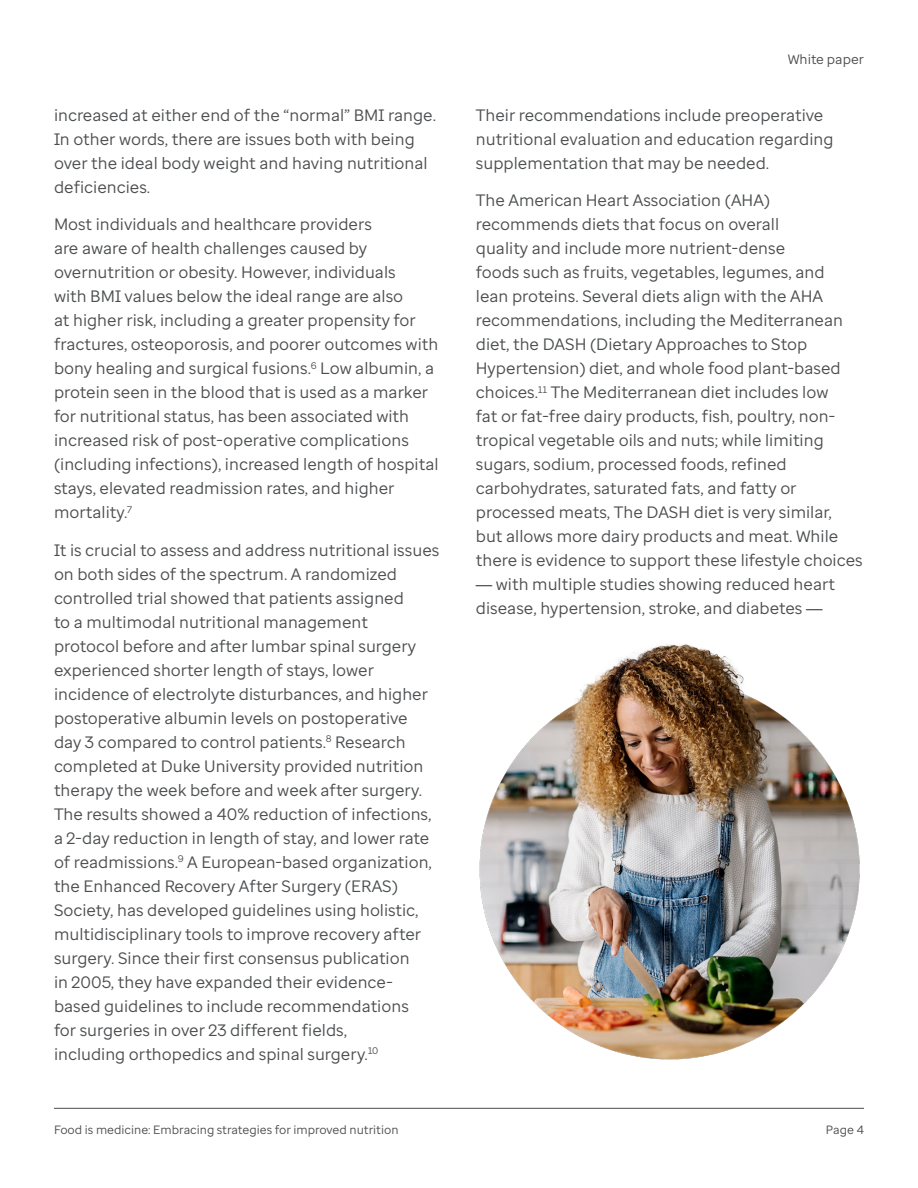
<style>
.page{position:relative;width:918px;height:1188px;background:#fff}
.page>*{position:absolute;margin:0;border:0;box-sizing:border-box;transform-origin:0 0}
.Body_copy{font:16.5px/24px "Optum Sans";color:#4b4d4f}
.t1{font:13.5px "Optum Sans";color:#4b4d4f}
.t2{font:12px "Optum Sans";color:#4b4d4f}
.s1{font-family:"Arial"}
</style>
<div class="page">
<hr style="left:54px;top:1108px;width:810px;height:1px;background:#4b4d4f">
<img style="left:479px;top:644px;width:381px;height:416px">
<p class="Body_copy" style="left:54px;top:103px;width:384px">increased at either end of the “normal” BMI range.<br>In other words, there are issues both with being over the ideal body weight and having nutritional deficiencies.</p>
<p class="Body_copy" style="left:54px;top:212px;width:386px">Most individuals and healthcare providers<br>are aware of health challenges caused by overnutrition or obesity. However, individuals<br>with BMI values below the ideal range are also<br>at higher risk, including a greater propensity for fractures, osteoporosis, and poorer outcomes with bony healing and surgical fusions.<sup>6</sup> Low albumin, a protein seen in the blood that is used as a marker for nutritional status, has been associated with increased risk of post-operative complications (including infections), increased length of hospital stays, elevated readmission rates, and higher mortality.<sup>7</sup></p>
<p class="Body_copy" style="left:54px;top:538px;width:387px">It is crucial to assess and address nutritional issues on both sides of the spectrum. A randomized controlled trial showed that patients assigned<br>to a multimodal nutritional management<br>protocol before and after lumbar spinal surgery experienced shorter length of stays, lower incidence of electrolyte disturbances, and higher postoperative albumin levels on postoperative<br>day 3 compared to control patients.<sup>8</sup> Research completed at Duke University provided nutrition therapy the week before and week after surgery.<br>The results showed a 40% reduction of infections, a 2-day reduction in length of stay, and lower rate of readmissions.<sup>9</sup> A European-based organization, the Enhanced Recovery After Surgery (ERAS)<br>Society, has developed guidelines using holistic, multidisciplinary tools to improve recovery after surgery. Since their first consensus publication<br>in 2005, they have expanded their evidence&shy;based guidelines to include recommendations<br>for surgeries in over 23 different fields,<br>including orthopedics and spinal surgery.<sup>10</sup></p>
<p class="t1" style="left:788px;top:51px;width:78px">White paper</p>
<p class="Body_copy" style="left:476px;top:103px;width:359px">Their recommendations include preoperative nutritional evaluation and education regarding supplementation that may be needed.</p>
<p class="Body_copy" style="left:476px;top:188px;width:388px">The American Heart Association (AHA) recommends diets that focus on overall<br>quality and include more nutrient-dense<br>foods such as fruits, vegetables, legumes, and<br>lean proteins. Several diets align with the AHA recommendations, including the Mediterranean diet, the DASH (Dietary Approaches to Stop Hypertension) diet, and whole food plant-based choices.<sup>11</sup> The Mediterranean diet includes low<br>fat or fat-free dairy products, fish, poultry, non&shy;tropical vegetable oils and nuts; while limiting sugars, sodium, processed foods, refined carbohydrates, saturated fats, and fatty or processed meats, The DASH diet is very similar, but allows more dairy products and meat. While there is evidence to support these lifestyle choices</p>
<p class="Body_copy" style="left:476px;top:572px;width:361px"><span class="s1">—</span> with multiple studies showing reduced heart disease, hypertension, stroke, and diabetes <span class="s1">—</span></p>
<p class="t2" style="left:54px;top:1122px;width:346px">Food is medicine: Embracing strategies for improved nutrition</p>
<p class="t2" style="left:826px;top:1122px;width:40px">Page 4</p>
</div>
